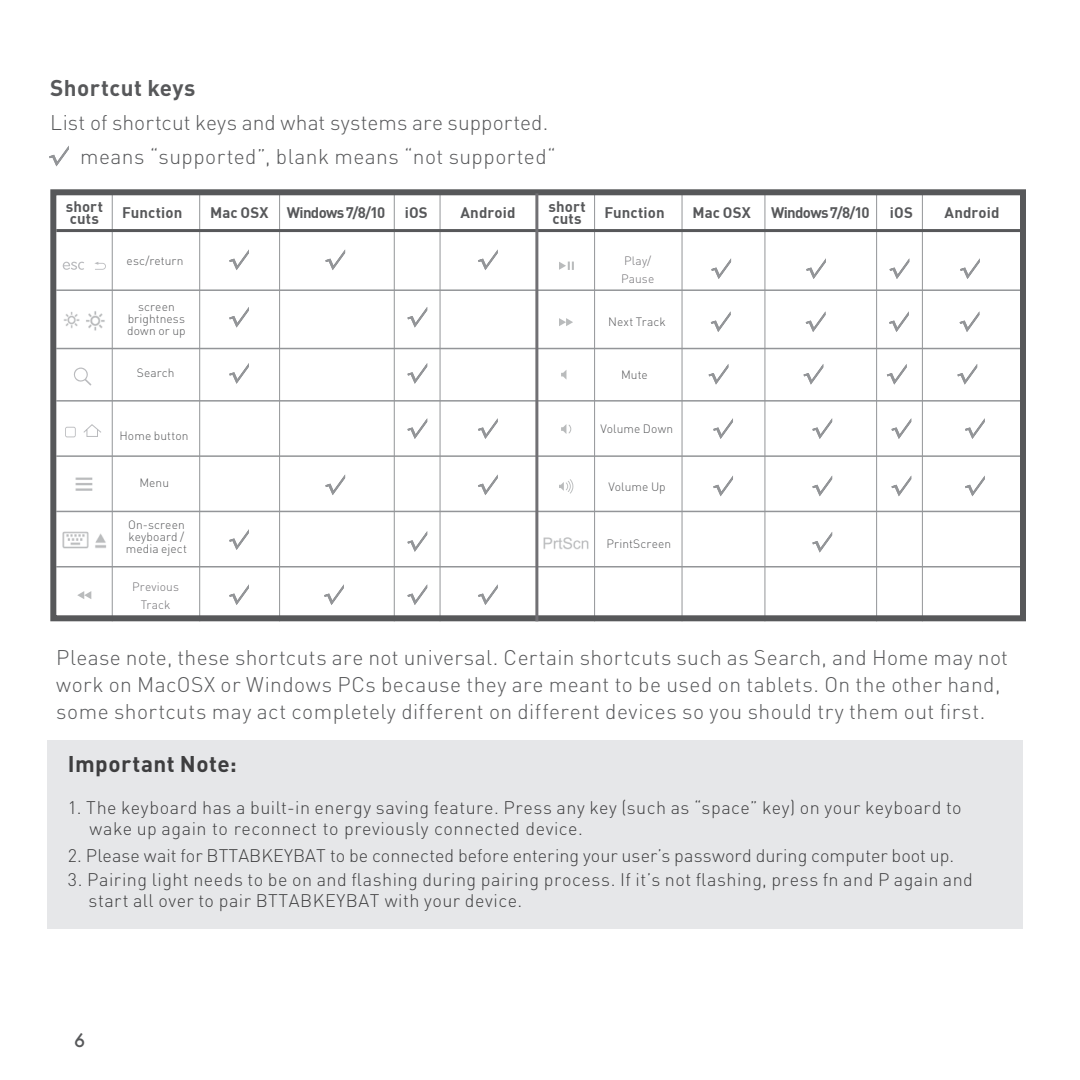
<style>
.page{position:relative;width:1080px;height:1080px;background:#fff}
.page>*{position:absolute;margin:0;border:0;box-sizing:border-box;transform-origin:0 0}
.t1{font:700 22.5px "DIN";letter-spacing:.02em;color:#57585a}
.t2{font:700 22.5px "DIN";letter-spacing:.02em;color:#3e3e3f}
.t3{font:300 21px/27px "DIN";letter-spacing:.02em;color:#57585a}
.t4{font:300 18px/21.6px "DIN";letter-spacing:.025em;color:#3e3e3f}
.t5{font:300 18px "DIN";letter-spacing:.005em;color:#3e3e3f}
.t6{font:500 18px "Futura";color:#57585a}
.t7{font:15px/12px "DIN Bold";letter-spacing:.01em;color:#57585a}
.t8{font:15px "DIN Bold";letter-spacing:-.035em;color:#57585a}
.t9{font:15px "DIN Bold";letter-spacing:-.045em;color:#57585a}
.t10{font:300 12px/12px "DIN";letter-spacing:.01em;color:#57585a;text-align:center}
.t11{font:300 12px/18px "DIN";letter-spacing:.01em;color:#717074}
</style>
<div class="page">
<hr style="left:112px;top:193px;width:1px;height:428px;background:#939598">
<hr style="left:594px;top:193px;width:1px;height:428px;background:#939598">
<hr style="left:199px;top:193px;width:1px;height:428px;background:#939598">
<hr style="left:682px;top:193px;width:1px;height:428px;background:#939598">
<hr style="left:279px;top:193px;width:1px;height:428px;background:#939598">
<hr style="left:764px;top:193px;width:1px;height:428px;background:#939598">
<hr style="left:394px;top:193px;width:1px;height:428px;background:#939598">
<hr style="left:876px;top:193px;width:1px;height:428px;background:#939598">
<hr style="left:440px;top:193px;width:1px;height:428px;background:#939598">
<hr style="left:922px;top:193px;width:1px;height:428px;background:#939598">
<hr style="left:56px;top:229px;width:970px;height:3px;background:#57585a">
<hr style="left:56px;top:289px;width:970px;height:2px;background:#939598">
<hr style="left:56px;top:348px;width:970px;height:1px;background:#939598">
<hr style="left:56px;top:400px;width:970px;height:2px;background:#939598">
<hr style="left:56px;top:455px;width:970px;height:2px;background:#939598">
<hr style="left:56px;top:511px;width:970px;height:1px;background:#939598">
<hr style="left:56px;top:566px;width:970px;height:2px;background:#939598">
<div style="left:50px;top:189px;width:976px;height:432px;border:6px solid #57585a"></div>
<hr style="left:535px;top:193px;width:3px;height:428px;background:#717074">
<svg style="left:74px;top:368px;width:18px;height:18px"></svg>
<svg style="left:229px;top:250px;width:20px;height:20px"></svg>
<svg style="left:49px;top:146px;width:20px;height:21px"></svg>
<svg style="left:229px;top:307px;width:20px;height:21px"></svg>
<svg style="left:229px;top:363px;width:20px;height:21px"></svg>
<svg style="left:229px;top:529px;width:20px;height:21px"></svg>
<svg style="left:229px;top:585px;width:20px;height:20px"></svg>
<svg style="left:324px;top:585px;width:20px;height:20px"></svg>
<svg style="left:711px;top:259px;width:21px;height:20px"></svg>
<svg style="left:806px;top:259px;width:20px;height:20px"></svg>
<svg style="left:710px;top:312px;width:21px;height:20px"></svg>
<svg style="left:805px;top:312px;width:21px;height:20px"></svg>
<svg style="left:708px;top:364px;width:21px;height:21px"></svg>
<svg style="left:803px;top:364px;width:21px;height:21px"></svg>
<svg style="left:713px;top:476px;width:20px;height:21px"></svg>
<svg style="left:812px;top:476px;width:21px;height:21px"></svg>
<svg style="left:713px;top:418px;width:20px;height:21px"></svg>
<svg style="left:812px;top:418px;width:21px;height:21px"></svg>
<svg style="left:325px;top:250px;width:21px;height:20px"></svg>
<svg style="left:325px;top:475px;width:21px;height:20px"></svg>
<svg style="left:812px;top:532px;width:21px;height:21px"></svg>
<svg style="left:407px;top:307px;width:21px;height:21px"></svg>
<svg style="left:407px;top:363px;width:21px;height:21px"></svg>
<svg style="left:407px;top:418px;width:21px;height:21px"></svg>
<svg style="left:407px;top:531px;width:21px;height:21px"></svg>
<svg style="left:407px;top:585px;width:21px;height:20px"></svg>
<svg style="left:889px;top:259px;width:21px;height:20px"></svg>
<svg style="left:889px;top:312px;width:20px;height:20px"></svg>
<svg style="left:887px;top:364px;width:20px;height:21px"></svg>
<svg style="left:891px;top:476px;width:21px;height:21px"></svg>
<svg style="left:891px;top:418px;width:21px;height:21px"></svg>
<svg style="left:478px;top:250px;width:20px;height:20px"></svg>
<svg style="left:478px;top:418px;width:20px;height:21px"></svg>
<svg style="left:478px;top:475px;width:20px;height:20px"></svg>
<svg style="left:478px;top:585px;width:20px;height:20px"></svg>
<svg style="left:960px;top:259px;width:20px;height:20px"></svg>
<svg style="left:959px;top:312px;width:21px;height:20px"></svg>
<svg style="left:957px;top:364px;width:21px;height:21px"></svg>
<svg style="left:965px;top:476px;width:20px;height:21px"></svg>
<svg style="left:965px;top:418px;width:20px;height:21px"></svg>
<svg style="left:561px;top:424px;width:10px;height:10px"></svg>
<svg style="left:559px;top:479px;width:14px;height:15px"></svg>
<svg style="left:77px;top:591px;width:14px;height:8px"></svg>
<svg style="left:559px;top:262px;width:15px;height:8px"></svg>
<svg style="left:559px;top:318px;width:14px;height:8px"></svg>
<svg style="left:561px;top:370px;width:5px;height:9px"></svg>
<div style="left:48px;top:740px;width:975px;height:189px;background:#e6e7e9"></div>
<svg style="left:63px;top:262px;width:21px;height:8px"></svg>
<img style="left:63px;top:311px;width:42px;height:20px">
<img style="left:75px;top:477px;width:18px;height:14px">
<img style="left:62px;top:531px;width:44px;height:18px">
<img style="left:543px;top:537px;width:46px;height:13px">
<svg style="left:65px;top:427px;width:11px;height:10px"></svg>
<svg style="left:83px;top:424px;width:18px;height:13px"></svg>
<svg style="left:94px;top:262px;width:12px;height:8px"></svg>
<p class="t1" style="left:50px;top:73px;width:147px">Shortcut keys</p>
<p class="t1" style="left:110px;top:73px;width:147px">Shortcut keys</p>
<p class="t3" style="left:50px;top:108px;width:500px">List of shortcut keys and what systems are supported.</p>
<p class="t3" style="left:80px;top:142px;width:477px">means “supported”, blank means “not supported“</p>
<p class="t7" style="left:66px;top:200px;width:39px">short cuts</p>
<p class="t7" style="left:548px;top:200px;width:39px">short cuts</p>
<p class="t8" style="left:210px;top:203px;width:177px">Mac OSX Windows7/8/10</p>
<p class="t7" style="left:405px;top:206px;width:25px">iOS</p>
<p class="t7" style="left:460px;top:206px;width:57px">Android</p>
<p class="t7" style="left:692px;top:206px;width:60px">Mac OSX</p>
<p class="t9" style="left:771px;top:203px;width:100px">Windows7/8/10</p>
<p class="t7" style="left:890px;top:206px;width:25px">iOS</p>
<p class="t7" style="left:944px;top:206px;width:57px">Android</p>
<p class="t7" style="left:122px;top:206px;width:62px">Function</p>
<p class="t7" style="left:604px;top:206px;width:62px">Function</p>
<p class="t10" style="left:127px;top:255px;width:58px">esc/return</p>
<p class="t10" style="left:127px;top:301px;width:60px">screen brightness down or up</p>
<p class="t10" style="left:137px;top:367px;width:39px">Search</p>
<p class="t10" style="left:119px;top:429px;width:71px">Home button</p>
<p class="t10" style="left:139px;top:476px;width:31px">Menu</p>
<p class="t10" style="left:126px;top:518px;width:63px;text-align:left">On-screen keyboard / media eject</p>
<p class="t11" style="left:132px;top:577px;width:48px;text-align:center">Previous<br>Track</p>
<p class="t11" style="left:621px;top:251px;width:35px">Play/<br>Pause</p>
<p class="t10" style="left:608px;top:316px;width:59px">Next Track</p>
<p class="t10" style="left:621px;top:369px;width:28px">Mute</p>
<p class="t10" style="left:601px;top:423px;width:74px">Volume Down</p>
<p class="t10" style="left:609px;top:480px;width:59px">Volume Up</p>
<p class="t10" style="left:606px;top:537px;width:66px">PrintScreen</p>
<p class="t3" style="left:56px;top:644px;width:953px">Please note, these shortcuts are not universal. Certain shortcuts such as Search, and Home may not work on MacOSX or Windows PCs because they are meant to be used on tablets. On the other hand, some shortcuts may act completely different on different devices so you should try them out first.</p>
<p class="t2" style="left:68px;top:749px;width:171px">Important Note:</p>
<p class="t4" style="left:90px;top:796px;width:873px;text-indent:-22px">1. The keyboard has a built-in energy saving feature. Press any key (such as “space” key) on your keyboard to wake up again to reconnect to previously connected device.</p>
<p class="t5" style="left:68px;top:844px;width:888px">2. Please wait for BTTABKEYBAT to be connected before entering your user’s password during computer boot up.</p>
<p class="t4" style="left:89px;top:868px;width:886px;text-indent:-21px">3. Pairing light needs to be on and flashing during pairing process. If it’s not flashing, press fn and P again and start all over to pair BTTABKEYBAT with your device.</p>
<p class="t6" style="left:74px;top:1028px;width:13px">6</p>
</div>
